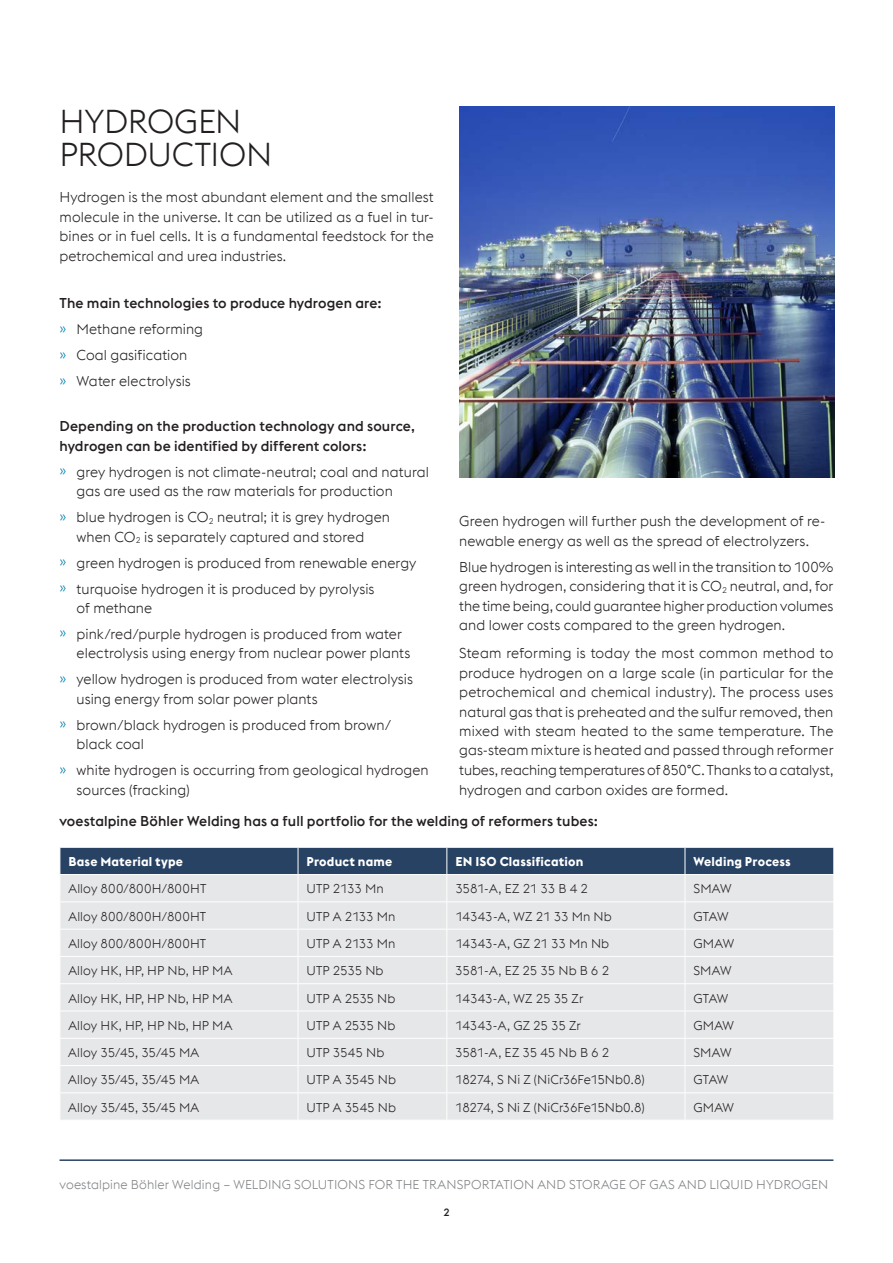
<style>
.page{position:relative;width:893px;height:1263px;background:#fff}
.page>*{position:absolute;margin:0;border:0;box-sizing:border-box;transform-origin:0 0}
.HL-1{font:300 33px/33px "voestalpine";letter-spacing:-.01em;color:#231f20}
.Fließtext_block{font:300 14.25px/19.5px "voestalpine";letter-spacing:.005em;color:#231f20}
.Fließtext_Links{font:500 14.25px/19.5px "voestalpine";letter-spacing:.01em;color:#231f20}
.Fließtext_Links-2{font:300 14.25px/19.5px "voestalpine";letter-spacing:.005em;color:#231f20}
.T-I__Copy-links{font:300 12.75px "voestalpine";letter-spacing:.005em;color:#231f20}
.t1{font:300 12.75px "voestalpine";letter-spacing:.01em;color:#808285}
.T-I__HL-links{font:700 12.75px "voestalpine";letter-spacing:.015em;color:#fff}
.T-I__Copy-links-2{font:300 12.75px "voestalpine";letter-spacing:-.02em;color:#231f20}
.t2{font:500 10.5px "voestalpine";color:#231f20}
.s1{color:#007fb1}
</style>
<div class="page">
<img style="left:459px;top:106px;width:375px;height:371px">
<svg style="left:60px;top:847px;width:774px;height:273px;background:#d4d8dd"></svg>
<hr style="left:60px;top:1159px;width:773px;height:2px;background:#284264">
<p class="HL-1" style="left:60px;top:105px;width:214px">HYDROGEN<br>PRODUCTION</p>
<p class="Fließtext_block" style="left:60px;top:188px;width:376px;text-align:justify">Hydrogen is the most abundant element and the smallest molecule in the universe. It can be utilized as a fuel in tur&shy;bines or in fuel cells. It is a fundamental feedstock for the petrochemical and urea industries.</p>
<p class="Fließtext_Links" style="left:60px;top:294px;width:324px">The main technologies to produce hydrogen are:</p>
<p class="Fließtext_block" style="left:60px;top:320px;width:145px"><span class="s1">»</span> Methane reforming</p>
<p class="Fließtext_block" style="left:60px;top:345px;width:129px"><span class="s1">»</span> Coal gasification</p>
<p class="Fließtext_block" style="left:60px;top:371px;width:133px"><span class="s1">»</span> Water electrolysis</p>
<p class="Fließtext_Links" style="left:60px;top:417px;width:357px">Depending on the production technology and source, hydrogen can be identified by different colors:</p>
<p class="Fließtext_block" style="left:77px;top:462px;width:354px;text-indent:-17px"><span class="s1">»</span> grey hydrogen is not climate-neutral; coal and natural gas are used as the raw materials for production</p>
<p class="Fließtext_block" style="left:77px;top:507px;width:315px;text-indent:-17px"><span class="s1">»</span> blue hydrogen is CO<sub>2</sub> neutral; it is grey hydrogen when CO<sub>2</sub> is separately captured and stored</p>
<p class="Fließtext_block" style="left:60px;top:553px;width:358px"><span class="s1">»</span> green hydrogen is produced from renewable energy</p>
<p class="Fließtext_block" style="left:77px;top:579px;width:299px;text-indent:-17px"><span class="s1">»</span> turquoise hydrogen it is produced by pyrolysis of methane</p>
<p class="Fließtext_block" style="left:77px;top:624px;width:335px;text-indent:-17px"><span class="s1">»</span> pink/red/purple hydrogen is produced from water electrolysis using energy from nuclear power plants</p>
<p class="Fließtext_block" style="left:77px;top:669px;width:338px;text-indent:-17px"><span class="s1">»</span> yellow hydrogen is produced from water electrolysis using energy from solar power plants</p>
<p class="Fließtext_block" style="left:77px;top:715px;width:316px;text-indent:-17px"><span class="s1">»</span> brown/black hydrogen is produced from brown/ black coal</p>
<p class="Fließtext_block" style="left:77px;top:760px;width:354px;text-indent:-17px"><span class="s1">»</span> white hydrogen is occurring from geological hydrogen sources (fracking)</p>
<p class="Fließtext_Links-2" style="left:459px;top:511px;width:368px">Green hydrogen will further push the development of re&shy;newable energy as well as the spread of electrolyzers.</p>
<p class="Fließtext_block" style="left:459px;top:557px;width:376px;text-align:justify">Blue hydrogen is interesting as well in the transition to 100% green hydrogen, considering that it is CO<sub>2</sub> neutral, and, for the time being, could guarantee higher production volumes and lower costs compared to the green hydrogen.</p>
<p class="Fließtext_block" style="left:459px;top:643px;width:376px;text-align:justify">Steam reforming is today the most common method to produce hydrogen on a large scale (in particular for the petrochemical and chemical industry). The process uses natural gas that is preheated and the sulfur removed, then mixed with steam heated to the same temperature. The gas-steam mixture is heated and passed through reformer tubes, reaching temperatures of 850°C. Thanks to a catalyst, hydrogen and carbon oxides are formed.</p>
<p class="Fließtext_Links" style="left:60px;top:812px;width:540px">voestalpine Böhler Welding has a full portfolio for the welding of reformers tubes:</p>
<p class="T-I__HL-links" style="left:68px;top:853px;width:116px">Base Material type</p>
<p class="T-I__HL-links" style="left:307px;top:853px;width:87px">Product name</p>
<p class="T-I__HL-links" style="left:455px;top:853px;width:130px">EN ISO Classification</p>
<p class="T-I__HL-links" style="left:693px;top:853px;width:99px">Welding Process</p>
<p class="T-I__Copy-links" style="left:68px;top:881px;width:139px">Alloy 800/800H/800HT</p>
<p class="T-I__Copy-links" style="left:306px;top:881px;width:79px">UTP 2133 Mn</p>
<p class="T-I__Copy-links-2" style="left:455px;top:881px;width:134px">3581-A, EZ 21 33 B 4 2</p>
<p class="T-I__Copy-links" style="left:693px;top:881px;width:40px">SMAW</p>
<p class="T-I__Copy-links" style="left:68px;top:909px;width:139px">Alloy 800/800H/800HT</p>
<p class="T-I__Copy-links" style="left:306px;top:909px;width:91px">UTP A 2133 Mn</p>
<p class="T-I__Copy-links" style="left:455px;top:909px;width:158px">14343-A, WZ 21 33 Mn Nb</p>
<p class="T-I__Copy-links" style="left:693px;top:909px;width:36px">GTAW</p>
<p class="T-I__Copy-links" style="left:68px;top:936px;width:139px">Alloy 800/800H/800HT</p>
<p class="T-I__Copy-links" style="left:306px;top:936px;width:91px">UTP A 2133 Mn</p>
<p class="T-I__Copy-links" style="left:455px;top:936px;width:155px">14343-A, GZ 21 33 Mn Nb</p>
<p class="T-I__Copy-links" style="left:693px;top:936px;width:42px">GMAW</p>
<p class="T-I__Copy-links" style="left:68px;top:963px;width:166px">Alloy HK, HP, HP Nb, HP MA</p>
<p class="T-I__Copy-links" style="left:306px;top:963px;width:79px">UTP 2535 Nb</p>
<p class="T-I__Copy-links-2" style="left:455px;top:963px;width:155px">3581-A, EZ 25 35 Nb B 6 2</p>
<p class="T-I__Copy-links" style="left:693px;top:963px;width:40px">SMAW</p>
<p class="T-I__Copy-links" style="left:68px;top:991px;width:166px">Alloy HK, HP, HP Nb, HP MA</p>
<p class="T-I__Copy-links" style="left:306px;top:991px;width:90px">UTP A 2535 Nb</p>
<p class="T-I__Copy-links" style="left:455px;top:991px;width:130px">14343-A, WZ 25 35 Zr</p>
<p class="T-I__Copy-links" style="left:693px;top:991px;width:36px">GTAW</p>
<p class="T-I__Copy-links" style="left:68px;top:1018px;width:166px">Alloy HK, HP, HP Nb, HP MA</p>
<p class="T-I__Copy-links" style="left:306px;top:1018px;width:90px">UTP A 2535 Nb</p>
<p class="T-I__Copy-links" style="left:455px;top:1018px;width:127px">14343-A, GZ 25 35 Zr</p>
<p class="T-I__Copy-links" style="left:693px;top:1018px;width:42px">GMAW</p>
<p class="T-I__Copy-links" style="left:68px;top:1045px;width:132px">Alloy 35/45, 35/45 MA</p>
<p class="T-I__Copy-links" style="left:306px;top:1045px;width:79px">UTP 3545 Nb</p>
<p class="T-I__Copy-links" style="left:455px;top:1045px;width:156px">3581-A, EZ 35 45 Nb B 6 2</p>
<p class="T-I__Copy-links" style="left:693px;top:1045px;width:40px">SMAW</p>
<p class="T-I__Copy-links" style="left:68px;top:1072px;width:132px">Alloy 35/45, 35/45 MA</p>
<p class="T-I__Copy-links" style="left:306px;top:1072px;width:91px">UTP A 3545 Nb</p>
<p class="T-I__Copy-links" style="left:455px;top:1072px;width:191px">18274, S Ni Z (NiCr36Fe15Nb0.8)</p>
<p class="T-I__Copy-links" style="left:693px;top:1072px;width:36px">GTAW</p>
<p class="T-I__Copy-links" style="left:68px;top:1100px;width:132px">Alloy 35/45, 35/45 MA</p>
<p class="T-I__Copy-links" style="left:306px;top:1100px;width:91px">UTP A 3545 Nb</p>
<p class="T-I__Copy-links" style="left:455px;top:1100px;width:191px">18274, S Ni Z (NiCr36Fe15Nb0.8)</p>
<p class="T-I__Copy-links" style="left:693px;top:1100px;width:42px">GMAW</p>
<p class="t1" style="left:60px;top:1177px;width:770px">voestalpine Böhler Welding – WELDING SOLUTIONS FOR THE TRANSPORTATION AND STORAGE OF GAS AND LIQUID HYDROGEN</p>
<p class="t2" style="left:443px;top:1206px;width:8px">2</p>
</div>
